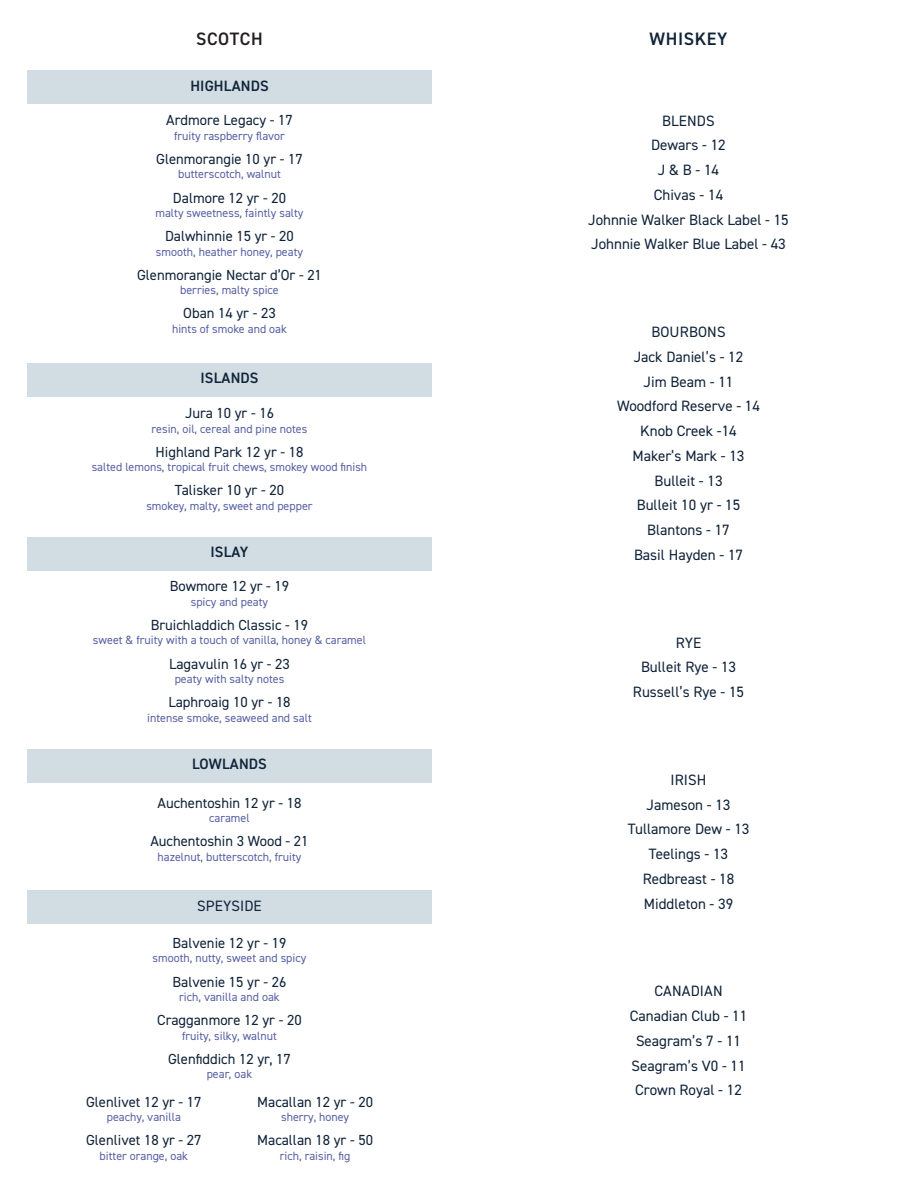
<style>
.page{position:relative;width:918px;height:1188px;background:#fff}
.page>*{position:absolute;margin:0;border:0;box-sizing:border-box;transform-origin:0 0}
.t1{font:600 18px "DIN2014";letter-spacing:.035em;color:#102339}
.t2{font:600 18px "DIN2014";letter-spacing:.03em;color:#231f20}
.t3{font:15px/24.8px "DIN2014";color:#102339;text-align:center}
.t4{font:600 15px "DIN2014";letter-spacing:.01em;color:#102339}
.t5{font:14.7px "DIN2014";color:#102339}
.t6{font:12px "DIN2014";color:#5861a3}
</style>
<div class="page">
<div style="left:27px;top:71px;width:405px;height:33px;background:#d1dce3"></div>
<div style="left:27px;top:363px;width:405px;height:34px;background:#d1dce3"></div>
<div style="left:27px;top:537px;width:405px;height:33px;background:#d1dce3"></div>
<div style="left:27px;top:749px;width:405px;height:33px;background:#d1dce3"></div>
<div style="left:27px;top:891px;width:405px;height:33px;background:#d1dce3"></div>
<h1 class="t2" style="left:196px;top:27px;width:68px">SCOTCH</h1>
<h1 class="t1" style="left:650px;top:27px;width:79px">WHISKEY</h1>
<p class="t4" style="left:190px;top:76px;width:80px">HIGHLANDS</p>
<p class="t5" style="left:166px;top:111px;width:128px">Ardmore Legacy - 17</p>
<p class="t6" style="left:174px;top:128px;width:112px">fruity raspberry flavor</p>
<p class="t5" style="left:156px;top:150px;width:148px">Glenmorangie 10 yr - 17</p>
<p class="t6" style="left:178px;top:167px;width:104px">butterscotch, walnut</p>
<p class="t5" style="left:173px;top:188px;width:115px">Dalmore 12 yr - 20</p>
<p class="t6" style="left:155px;top:205px;width:150px">malty sweetness, faintly salty</p>
<p class="t5" style="left:165px;top:227px;width:130px">Dalwhinnie 15 yr - 20</p>
<p class="t6" style="left:156px;top:244px;width:149px">smooth, heather honey, peaty</p>
<p class="t5" style="left:137px;top:266px;width:186px">Glenmorangie Nectar d’Or - 21</p>
<p class="t6" style="left:180px;top:283px;width:100px">berries, malty spice</p>
<p class="t5" style="left:183px;top:304px;width:94px">Oban 14 yr - 23</p>
<p class="t6" style="left:172px;top:321px;width:116px">hints of smoke and oak</p>
<p class="t4" style="left:201px;top:368px;width:59px">ISLANDS</p>
<p class="t5" style="left:185px;top:404px;width:90px">Jura 10 yr - 16</p>
<p class="t6" style="left:152px;top:421px;width:157px">resin, oil, cereal and pine notes</p>
<p class="t5" style="left:156px;top:443px;width:149px">Highland Park 12 yr - 18</p>
<p class="t6" style="left:92px;top:460px;width:277px">salted lemons, tropical fruit chews, smokey wood finish</p>
<p class="t5" style="left:175px;top:481px;width:111px">Talisker 10 yr - 20</p>
<p class="t6" style="left:146px;top:498px;width:168px">smokey, malty, sweet and pepper</p>
<p class="t4" style="left:211px;top:542px;width:39px">ISLAY</p>
<p class="t5" style="left:170px;top:577px;width:121px">Bowmore 12 yr - 19</p>
<p class="t6" style="left:191px;top:594px;width:79px">spicy and peaty</p>
<p class="t5" style="left:151px;top:616px;width:159px">Bruichladdich Classic - 19</p>
<p class="t6" style="left:93px;top:633px;width:275px">sweet &amp; fruity with a touch of vanilla, honey &amp; caramel</p>
<p class="t5" style="left:169px;top:654px;width:122px">Lagavulin 16 yr - 23</p>
<p class="t6" style="left:175px;top:671px;width:111px">peaty with salty notes</p>
<p class="t5" style="left:168px;top:693px;width:124px">Laphroaig 10 yr - 18</p>
<p class="t6" style="left:147px;top:710px;width:166px">intense smoke, seaweed and salt</p>
<p class="t4" style="left:192px;top:754px;width:76px">LOWLANDS</p>
<p class="t5" style="left:158px;top:793px;width:145px">Auchentoshin 12 yr - 18</p>
<p class="t6" style="left:209px;top:810px;width:42px">caramel</p>
<p class="t5" style="left:150px;top:832px;width:160px">Auchentoshin 3 Wood - 21</p>
<p class="t6" style="left:158px;top:849px;width:145px">hazelnut, butterscotch, fruity</p>
<p class="t3" style="left:197px;top:893px;width:66px">SPEYSIDE</p>
<p class="t5" style="left:173px;top:934px;width:115px">Balvenie 12 yr - 19</p>
<p class="t6" style="left:153px;top:951px;width:155px">smooth, nutty, sweet and spicy</p>
<p class="t5" style="left:173px;top:972px;width:115px">Balvenie 15 yr - 26</p>
<p class="t6" style="left:179px;top:989px;width:102px">rich, vanilla and oak</p>
<p class="t5" style="left:157px;top:1011px;width:146px">Cragganmore 12 yr - 20</p>
<p class="t6" style="left:182px;top:1028px;width:96px">fruity, silky, walnut</p>
<p class="t5" style="left:168px;top:1050px;width:124px">Glenfiddich 12 yr, 17</p>
<p class="t6" style="left:207px;top:1067px;width:47px">pear, oak</p>
<p class="t5" style="left:86px;top:1093px;width:117px">Glenlivet 12 yr - 17</p>
<p class="t6" style="left:107px;top:1110px;width:76px">peachy, vanilla</p>
<p class="t5" style="left:86px;top:1131px;width:117px">Glenlivet 18 yr - 27</p>
<p class="t6" style="left:100px;top:1148px;width:90px">bitter orange, oak</p>
<p class="t5" style="left:257px;top:1093px;width:117px">Macallan 12 yr - 20</p>
<p class="t6" style="left:281px;top:1110px;width:70px">sherry, honey</p>
<p class="t5" style="left:257px;top:1131px;width:117px">Macallan 18 yr - 50</p>
<p class="t6" style="left:280px;top:1148px;width:72px">rich, raisin, fig</p>
<p class="t3" style="left:588px;top:108px;width:202px">BLENDS<br>Dewars - 12<br>J &amp; B - 14<br>Chivas - 14<br>Johnnie Walker Black Label - 15<br>Johnnie Walker Blue Label - 43</p>
<p class="t3" style="left:617px;top:319px;width:144px">BOURBONS<br>Jack Daniel’s - 12<br>Jim Beam - 11<br>Woodford Reserve - 14<br>Knob Creek -14<br>Maker’s Mark - 13<br>Bulleit - 13<br>Bulleit 10 yr - 15<br>Blantons - 17<br>Basil Hayden - 17</p>
<p class="t3" style="left:633px;top:630px;width:113px">RYE<br>Bulleit Rye - 13<br>Russell’s Rye - 15</p>
<p class="t3" style="left:628px;top:767px;width:123px">IRISH<br>Jameson - 13<br>Tullamore Dew - 13<br>Teelings - 13<br>Redbreast - 18<br>Middleton - 39</p>
<p class="t3" style="left:630px;top:979px;width:119px">CANADIAN<br>Canadian Club - 11<br>Seagram’s 7 - 11<br>Seagram’s V0 - 11<br>Crown Royal - 12</p>
</div>
